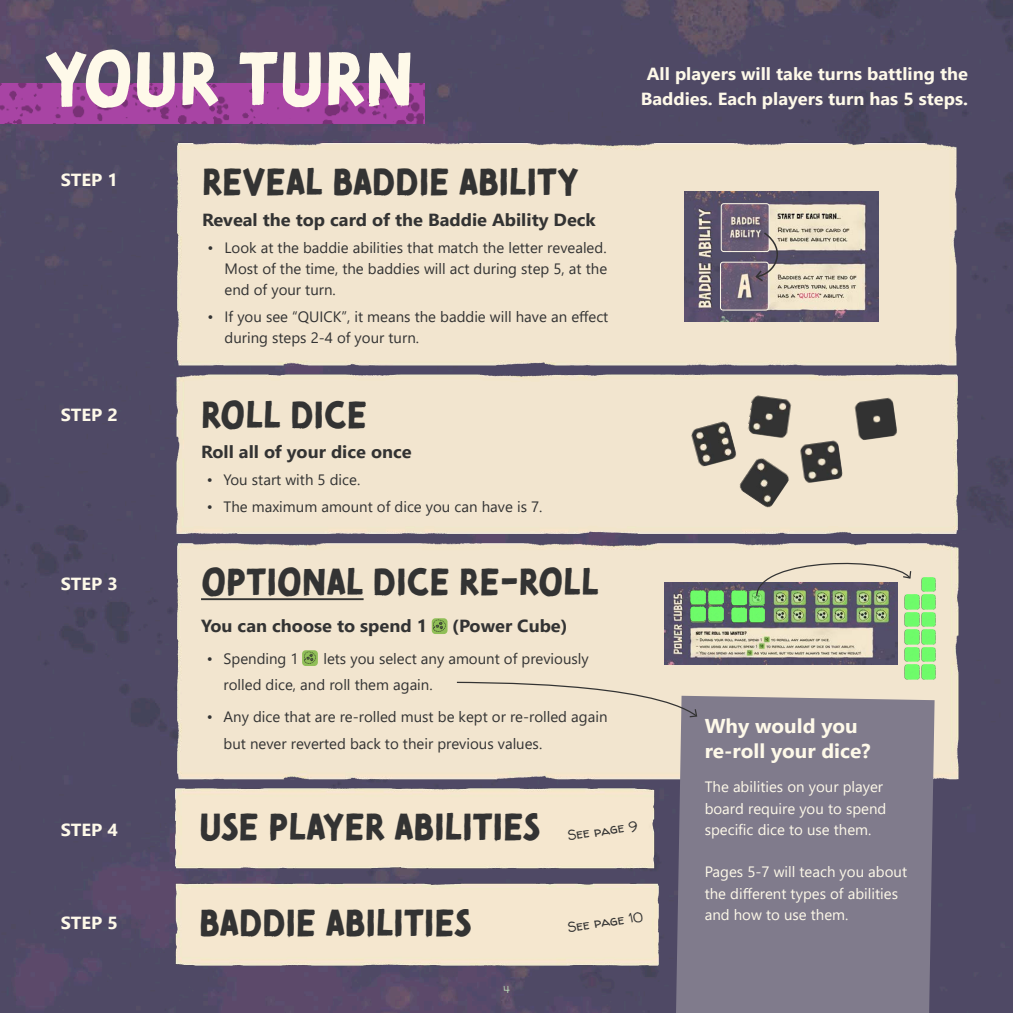
<style>
.page{position:relative;width:1013px;height:1013px;background:#fff}
.page>*{position:absolute;margin:0;border:0;box-sizing:border-box;transform-origin:0 0}
.Heading_1{font:75px "Tomarik Brush";color:#fef9e9}
.Heading_2{font:37.5px "Tomarik Brush";color:#333}
.Heading_4{font:700 20px/25px "Segoe UI";color:#fef9e9;scale:1.04 1}
.Heading_4-2{font:700 17.5px "Segoe UI";color:#fef9e9;scale:1.04 1}
.Heading_4-3{font:700 17.5px "Segoe UI";color:#333;scale:1.04 1}
.t1{font:15px/21.2px "Segoe UI";color:#333}
.Body{font:15px/21.2px "Segoe UI";color:#fef9e9}
.Fun_notes{font:13.75px "Walter Turncoat";color:#333}
.t2{font:10px "Walter Turncoat";color:#bee2be}
</style>
<div class="page">
<img style="left:0;top:0;width:1012px;height:1012px">
<img style="left:172px;top:540px;width:790px;height:243px">
<hr style="left:201px;top:598px;width:162px;height:2px;background:#333">
<div style="left:172px;top:787px;width:484px;height:82px;background:#f5e7cf"></div>
<div style="left:173px;top:882px;width:488px;height:84px;background:#f5e7cf"></div>
<img style="left:172px;top:372px;width:790px;height:165px">
<div style="left:172px;top:140px;width:788px;height:230px;background:#f2e5cf"></div>
<img style="left:687px;top:418px;width:50px;height:50px">
<img style="left:735px;top:452px;width:57px;height:57px">
<img style="left:747px;top:392px;width:46px;height:47px">
<img style="left:796px;top:437px;width:47px;height:47px">
<img style="left:851px;top:395px;width:46px;height:46px">
<img style="left:0;top:83px;width:424px;height:41px">
<div style="left:676px;top:695px;width:258px;height:317px;background:#807b8c"></div>
<svg style="left:455px;top:681px;width:243px;height:37px;background:#e6dac6"></svg>
<img style="left:684px;top:191px;width:194px;height:130px">
<img style="left:720px;top:262px;width:48px;height:48px">
<div style="left:720px;top:262px;width:48px;height:48px;border:1px solid #fef9e9;border-radius:3px"></div>
<img style="left:723px;top:205px;width:44px;height:45px">
<div style="left:721px;top:203px;width:48px;height:49px;border:1px solid #fef9e9;border-radius:3px"></div>
<svg style="left:754px;top:231px;width:33px;height:52px;background:#988d8f"></svg>
<img style="left:664px;top:582px;width:233px;height:82px">
<img style="left:690px;top:590px;width:15px;height:31px">
<img style="left:708px;top:590px;width:15px;height:31px">
<img style="left:731px;top:591px;width:15px;height:14px">
<img style="left:749px;top:591px;width:15px;height:14px">
<img style="left:731px;top:607px;width:15px;height:15px">
<img style="left:749px;top:607px;width:15px;height:15px">
<img style="left:921px;top:664px;width:14px;height:15px">
<img style="left:921px;top:647px;width:14px;height:15px">
<img style="left:904px;top:664px;width:15px;height:15px">
<img style="left:904px;top:647px;width:15px;height:15px">
<img style="left:921px;top:629px;width:14px;height:15px">
<img style="left:921px;top:594px;width:14px;height:15px">
<img style="left:921px;top:612px;width:14px;height:15px">
<img style="left:921px;top:577px;width:14px;height:15px">
<img style="left:904px;top:629px;width:15px;height:15px">
<img style="left:904px;top:594px;width:15px;height:15px">
<img style="left:904px;top:612px;width:15px;height:15px">
<svg style="left:755px;top:556px;width:157px;height:41px;background:#bcb7a7"></svg>
<svg style="left:432px;top:618px;width:15px;height:16px"></svg>
<img style="left:433px;top:619px;width:13px;height:14px">
<svg style="left:302px;top:650px;width:16px;height:16px"></svg>
<img style="left:303px;top:651px;width:14px;height:14px">
<p class="Heading_1" style="left:45px;top:11px;width:371px">YOUR TURN</p>
<p class="Heading_4-2" style="left:61px;top:164px;width:57px">STEP 1</p>
<p class="Heading_4-2" style="left:61px;top:398px;width:57px">STEP 2</p>
<p class="Heading_2" style="left:202px;top:148px;width:378px">REVEAL BADDIE ABILITY</p>
<p class="Heading_4-3" style="left:202px;top:203px;width:380px">Reveal the top card of the Baddie Ability Deck</p>
<p class="t1" style="left:224px;top:235px;width:384px;text-align:justify;text-indent:-17px">• Look at the baddie abilities that match the letter revealed.<br>Most of the time, the baddies will act during step 5, at the end of your turn.</p>
<p class="t1" style="left:224px;top:305px;width:385px;text-indent:-17px">• If you see “QUICK”, it means the baddie will have an effect during steps 2-4 of your turn.</p>
<p class="Heading_2" style="left:201px;top:380px;width:168px">ROLL DICE</p>
<p class="Heading_4-3" style="left:201px;top:436px;width:204px">Roll all of your dice once</p>
<p class="t1" style="left:207px;top:468px;width:155px">• You start with 5 dice.</p>
<p class="t1" style="left:207px;top:495px;width:337px">• The maximum amount of dice you can have is 7.</p>
<p class="Heading_4-2" style="left:647px;top:57px;width:310px">All players will take turns battling the</p>
<p class="Heading_4-2" style="left:640px;top:82px;width:316px">Baddies. Each players turn has 5 steps.</p>
<p class="Heading_4-2" style="left:61px;top:567px;width:57px">STEP 3</p>
<p class="Heading_4-2" style="left:61px;top:813px;width:57px">STEP 4</p>
<p class="Heading_4-2" style="left:61px;top:906px;width:57px">STEP 5</p>
<p class="Heading_2" style="left:201px;top:548px;width:399px">OPTIONAL DICE RE-ROLL</p>
<p class="Heading_4-3" style="left:201px;top:609px;width:219px">You can choose to spend 1</p>
<p class="Heading_4-3" style="left:452px;top:609px;width:112px">(Power Cube)</p>
<p class="t1" style="left:207px;top:647px;width:93px">• Spending 1</p>
<p class="t1" style="left:223px;top:644px;width:367px;line-height:26.2px;text-indent:100px">lets you select any amount of previously rolled dice, and roll them again.</p>
<p class="t1" style="left:223px;top:702px;width:385px;line-height:26.2px;text-indent:-17px">• Any dice that are re-rolled must be kept or re-rolled again but never reverted back to their previous values.</p>
<p class="Heading_2" style="left:199px;top:793px;width:342px">USE PLAYER ABILITIES</p>
<p class="Heading_2" style="left:199px;top:889px;width:274px">BADDIE ABILITIES</p>
<p class="t2" style="left:503px;top:982px;width:8px">4</p>
<p class="Fun_notes" style="left:566px;top:825px;width:72px;rotate:-8deg">See page 9</p>
<p class="Fun_notes" style="left:566px;top:917px;width:78px;rotate:-8deg">See page 10</p>
<p class="Heading_4" style="left:704px;top:711px;width:161px">Why would you re-roll your dice?</p>
<p class="Body" style="left:704px;top:775px;width:183px">The abilities on your player board require you to spend specific dice to use them.</p>
<p class="Body" style="left:704px;top:860px;width:204px">Pages 5-7 will teach you about the different types of abilities and how to use them.</p>
</div>
